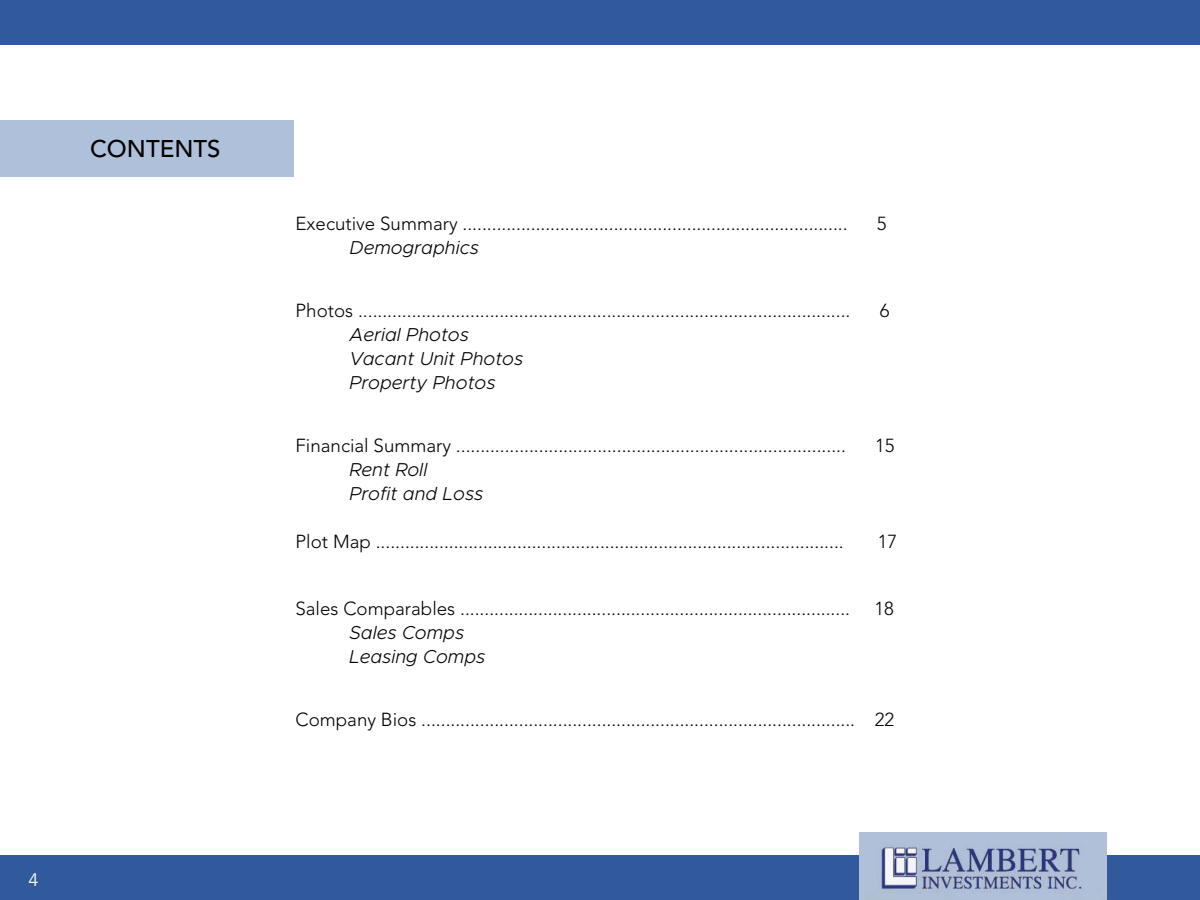
<style>
.page{position:relative;width:1200px;height:900px;background:#fff}
.page>*{position:absolute;margin:0;border:0;box-sizing:border-box;transform-origin:0 0}
.t1{font:500 24px "Avenir LT Std";color:#000}
.t2{font:300 18.75px "Avenir LT Std";color:#000}
.t3{font:italic 300 18.75px/24px "Metropolis";color:#000}
.t4{font:18px "Avenir";color:#fff}
</style>
<div class="page">
<div style="left:0;top:856px;width:1200px;height:44px;background:#305a9b"></div>
<img style="left:860px;top:833px;width:247px;height:67px">
<div style="left:0;top:0;width:1200px;height:44px;background:#305a9b"></div>
<div style="left:0;top:120px;width:294px;height:56px;background:#afc1da"></div>
<p class="t1" style="left:90px;top:134px;width:132px">CONTENTS</p>
<p class="t4" style="left:28px;top:866px;width:12px">4</p>
<p class="t2" style="left:296px;top:212px;width:554px">Executive Summary ...............................................................................</p>
<p class="t2" style="left:877px;top:212px;width:11px">5</p>
<p class="t3" style="left:350px;top:235px;width:131px">Demographics</p>
<p class="t2" style="left:296px;top:299px;width:556px">Photos .....................................................................................................</p>
<p class="t2" style="left:880px;top:299px;width:11px">6</p>
<p class="t3" style="left:350px;top:322px;width:175px">Aerial Photos<br>Vacant Unit Photos<br>Property Photos</p>
<p class="t2" style="left:296px;top:434px;width:552px">Financial Summary ................................................................................</p>
<p class="t2" style="left:875px;top:434px;width:21px">15</p>
<p class="t3" style="left:350px;top:457px;width:79px">Rent Roll</p>
<p class="t3" style="left:350px;top:481px;width:135px">Profit and Loss</p>
<p class="t2" style="left:296px;top:530px;width:550px">Plot Map ................................................................................................</p>
<p class="t2" style="left:878px;top:530px;width:21px">17</p>
<p class="t2" style="left:296px;top:598px;width:556px">Sales Comparables ................................................................................</p>
<p class="t2" style="left:875px;top:598px;width:21px">18</p>
<p class="t3" style="left:350px;top:621px;width:116px">Sales Comps</p>
<p class="t3" style="left:350px;top:645px;width:137px">Leasing Comps</p>
<p class="t2" style="left:296px;top:709px;width:600px">Company Bios ......................................................................................... 22</p>
</div>
